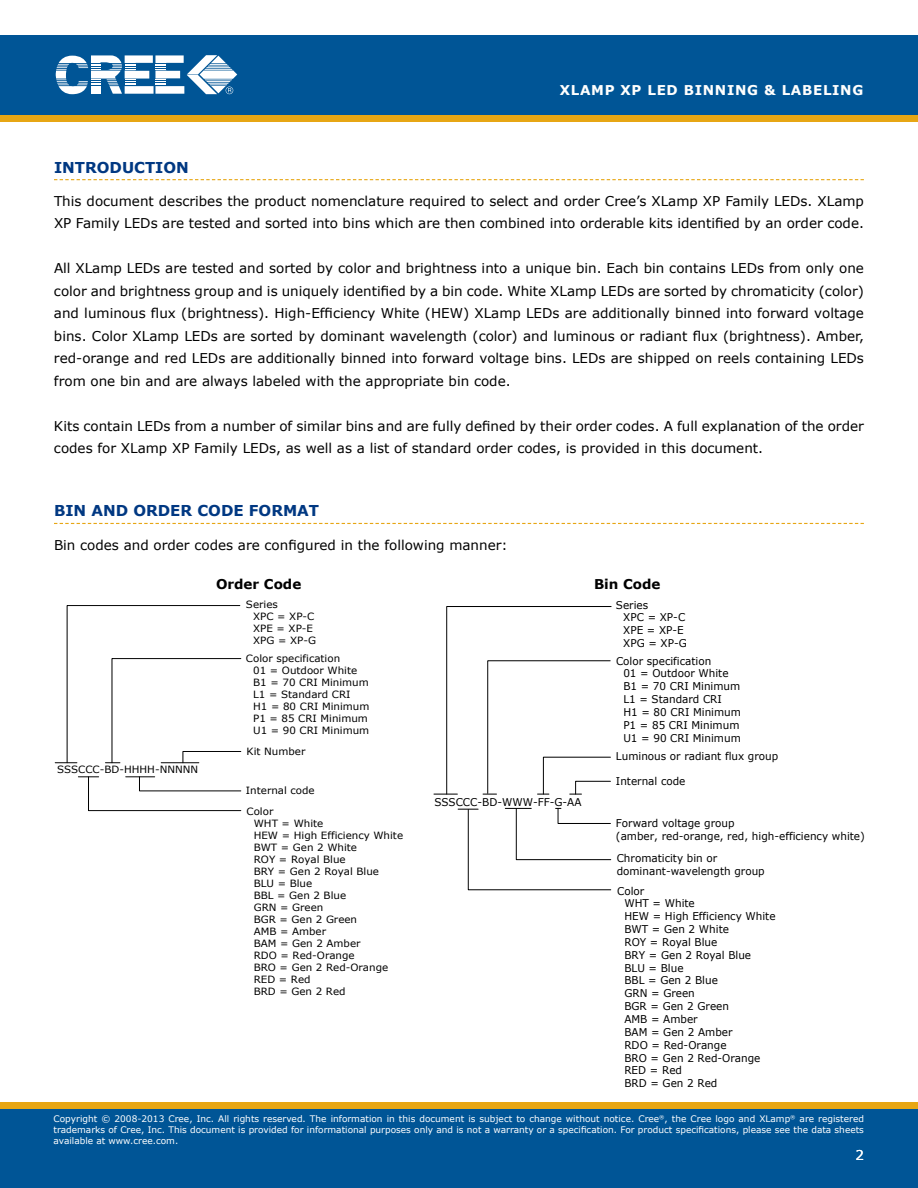
<style>
.page{position:relative;width:918px;height:1188px;background:#fff}
.page>*{position:absolute;margin:0;border:0;box-sizing:border-box;transform-origin:0 0}
.t1{font:700 15px "Verdana";color:#003882}
.t2{font:13.5px/22.5px "Verdana";color:#000}
.t3{font:700 13.5px "Verdana";letter-spacing:.05em;color:#fffffe}
.t4{font:700 13.5px "Verdana";color:#000}
.t5{font:13.5px "Verdana";color:#fff}
.t6{font:10.65px/12.9px "VERDANA";color:#000}
.t7{font:10.05px/12px "VERDANA";color:#000}
.t8{font:9px/10.8px "Verdana";color:#fff;text-align:justify}
</style>
<div class="page">
<div style="left:0;top:115px;width:918px;height:7px;background:#e7a614"></div>
<div style="left:0;top:35px;width:918px;height:80px;background:#005596"></div>
<svg style="left:56px;top:55px;width:181px;height:39px"></svg>
<div style="left:0;top:1108px;width:918px;height:80px;background:#005596"></div>
<div style="left:0;top:1102px;width:918px;height:6px;background:#e7a614"></div>
<svg style="left:54px;top:179px;width:810px;height:1px"></svg>
<svg style="left:54px;top:523px;width:810px;height:1px"></svg>
<svg style="left:78px;top:776px;width:164px;height:36px"></svg>
<svg style="left:55px;top:605px;width:187px;height:159px"></svg>
<svg style="left:434px;top:606px;width:178px;height:189px"></svg>
<svg style="left:458px;top:807px;width:154px;height:84px"></svg>
<p class="t3" style="left:560px;top:82px;width:305px">XLAMP XP LED BINNING &amp; LABELING</p>
<p class="t1" style="left:54px;top:158px;width:136px">INTRODUCTION</p>
<p class="t2" style="left:54px;top:189px;width:812px">This document describes the product nomenclature required to select and order Cree’s XLamp XP Family LEDs. XLamp<br>XP Family LEDs are tested and sorted into bins which are then combined into orderable kits identified by an order code.</p>
<p class="t2" style="left:54px;top:257px;width:812px;text-align:justify">All XLamp LEDs are tested and sorted by color and brightness into a unique bin. Each bin contains LEDs from only one color and brightness group and is uniquely identified by a bin code. White XLamp LEDs are sorted by chromaticity (color) and luminous flux (brightness). High-Efficiency White (HEW) XLamp LEDs are additionally binned into forward voltage bins. Color XLamp LEDs are sorted by dominant wavelength (color) and luminous or radiant flux (brightness). Amber, red-orange and red LEDs are additionally binned into forward voltage bins. LEDs are shipped on reels containing LEDs from one bin and are always labeled with the appropriate bin code.</p>
<p class="t2" style="left:54px;top:414px;width:811px">Kits contain LEDs from a number of similar bins and are fully defined by their order codes. A full explanation of the order codes for XLamp XP Family LEDs, as well as a list of standard order codes, is provided in this document.</p>
<p class="t1" style="left:54px;top:501px;width:263px">BIN AND ORDER CODE FORMAT</p>
<p class="t2" style="left:54px;top:533px;width:455px">Bin codes and order codes are configured in the following manner:</p>
<p class="t4" style="left:216px;top:575px;width:87px">ORDER CODE</p>
<p class="t4" style="left:594px;top:575px;width:68px">BIN CODE</p>
<p class="t7" style="left:57px;top:764px;width:143px">SSSCCC-BD-HHHH-NNNNN</p>
<p class="t7" style="left:253px;top:598px;width:64px;text-indent:-7px">Series<br>XPC = XP-C<br>XPE = XP-E<br>XPG = XP-G</p>
<p class="t7" style="left:253px;top:652px;width:118px;text-indent:-7px">Color specification<br>01 = Outdoor White<br>B1 = 70 CRI Minimum<br>L1 = Standard CRI<br>H1 = 80 CRI Minimum<br>P1 = 85 CRI Minimum<br>U1 = 90 CRI Minimum</p>
<p class="t7" style="left:247px;top:745px;width:60px">Kit Number</p>
<p class="t7" style="left:246px;top:784px;width:70px">Internal code</p>
<p class="t7" style="left:254px;top:805px;width:151px;text-indent:-7px">Color<br>WHT = White<br>HEW = High Efficiency White<br>BWT = Gen 2 White<br>ROY = Royal Blue<br>BRY = Gen 2 Royal Blue<br>BLU = Blue<br>BBL = Gen 2 Blue<br>GRN = Green<br>BGR = Gen 2 Green<br>AMB = Amber<br>BAM = Gen 2 Amber<br>RDO = Red-Orange<br>BRO = Gen 2 Red-Orange<br>RED = Red<br>BRD = Gen 2 Red</p>
<p class="t6" style="left:434px;top:795px;width:149px">SSSCCC-BD-WWW-FF-G-AA</p>
<p class="t6" style="left:623px;top:598px;width:65px;text-indent:-7px">Series<br>XPC = XP-C<br>XPE = XP-E<br>XPG = XP-G</p>
<p class="t6" style="left:623px;top:654px;width:119px;text-indent:-7px">Color specification<br>01 = Outdoor White<br>B1 = 70 CRI Minimum<br>L1 = Standard CRI<br>H1 = 80 CRI Minimum<br>P1 = 85 CRI Minimum<br>U1 = 90 CRI Minimum</p>
<p class="t6" style="left:616px;top:749px;width:164px">Luminous or radiant flux group</p>
<p class="t6" style="left:616px;top:774px;width:71px">Internal code</p>
<p class="t6" style="left:616px;top:816px;width:250px">Forward voltage group<br>(amber, red-orange, red, high-efficiency white)</p>
<p class="t6" style="left:617px;top:852px;width:150px">Chromaticity bin or dominant-wavelength group</p>
<p class="t6" style="left:624px;top:884px;width:153px;text-indent:-7px">Color<br>WHT = White<br>HEW = High Efficiency White<br>BWT = Gen 2 White<br>ROY = Royal Blue<br>BRY = Gen 2 Royal Blue<br>BLU = Blue<br>BBL = Gen 2 Blue<br>GRN = Green<br>BGR = Gen 2 Green<br>AMB = Amber<br>BAM = Gen 2 Amber<br>RDO = Red-Orange<br>BRO = Gen 2 Red-Orange<br>RED = Red<br>BRD = Gen 2 Red</p>
<p class="t8" style="left:54px;top:1113px;width:812px">Copyright © 2008-2013 Cree, Inc. All rights reserved. The information in this document is subject to change without notice. Cree<sup>®</sup>, the Cree logo and XLamp<sup>®</sup> are registered trademarks of Cree, Inc. This document is provided for informational purposes only and is not a warranty or a specification. For product specifications, please see the data sheets available at www.cree.com.</p>
<p class="t5" style="left:855px;top:1146px;width:10px">2</p>
</div>
